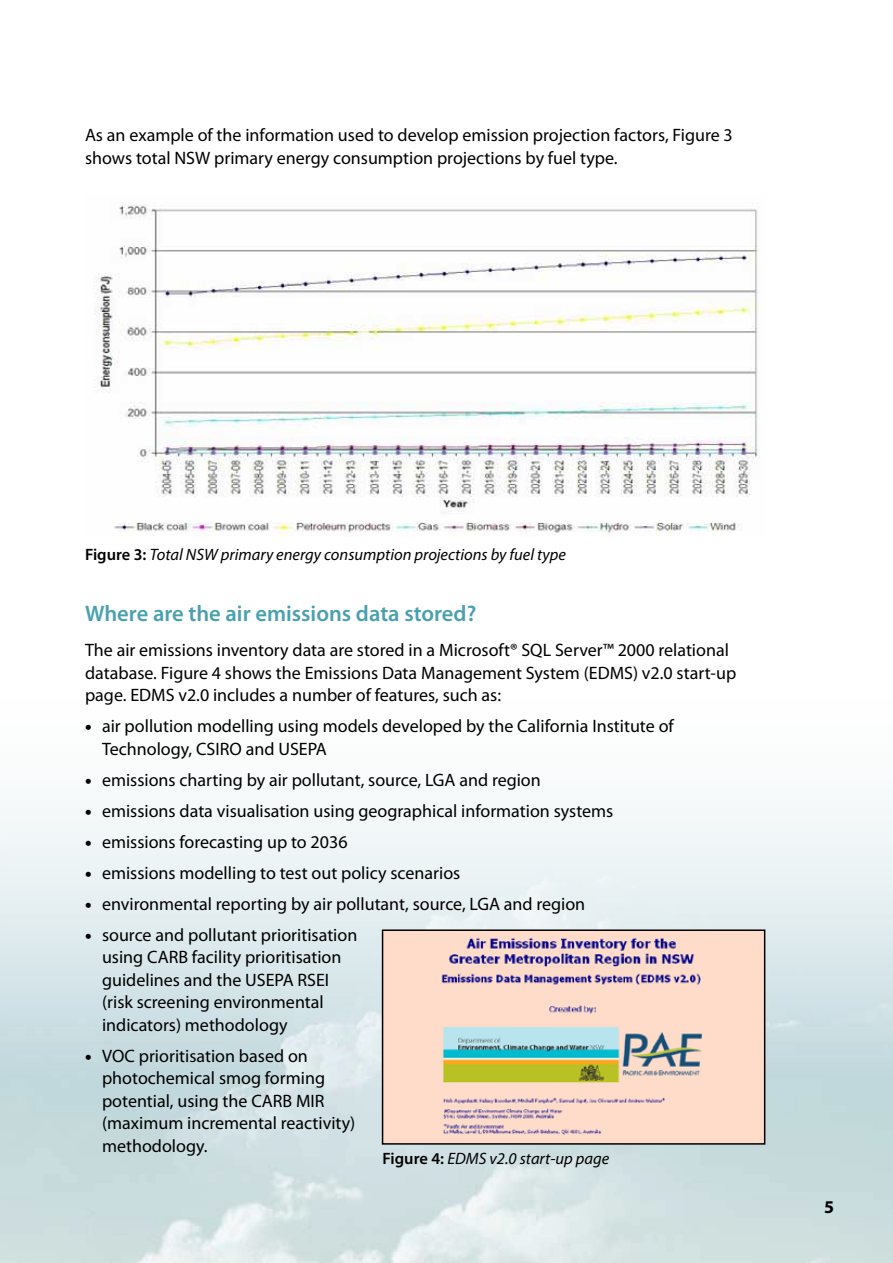
<style>
.page{position:relative;width:893px;height:1263px;background:#fff}
.page>*{position:absolute;margin:0;border:0;box-sizing:border-box;transform-origin:0 0}
.t1{font:600 22.5px "Myriad Pro";color:#4aa1ad}
.t2{font:18px/22.5px "Myriad Pro";color:#000}
.t3{font:700 18px "Myriad Pro";color:#000}
.t4{font:italic 16.5px "Myriad Pro";color:#000}
.s1{font-weight:600;font-style:normal}
.s2{font-weight:900}
</style>
<div class="page">
<img style="left:385px;top:932px;width:377px;height:210px">
<div style="left:382px;top:929px;width:383px;height:216px;border:2px solid #000"></div>
<img style="left:94px;top:203px;width:665px;height:334px">
<p class="t2" style="left:85px;top:123px;width:649px">As an example of the information used to develop emission projection factors, Figure 3 shows total NSW primary energy consumption projections by fuel type.</p>
<p class="t4" style="left:85px;top:544px;width:482px"><span class="s1">Figure 3:</span> Total NSW primary energy consumption projections by fuel type</p>
<p class="t1" style="left:85px;top:599px;width:393px">Where are the air emissions data stored?</p>
<p class="t2" style="left:85px;top:639px;width:653px">The air emissions inventory data are stored in a Microsoft® SQL Server™ 2000 relational database. Figure 4 shows the Emissions Data Management System (EDMS) v2.0 start-up page. EDMS v2.0 includes a number of features, such as:</p>
<p class="t2" style="left:102px;top:715px;width:573px;text-indent:-17px"><span class="s2">•</span> air pollution modelling using models developed by the California Institute of<br>Technology, CSIRO and USEPA</p>
<p class="t2" style="left:85px;top:768px;width:457px"><span class="s2">•</span> emissions charting by air pollutant, source, LGA and region</p>
<p class="t2" style="left:85px;top:799px;width:530px"><span class="s2">•</span> emissions data visualisation using geographical information systems</p>
<p class="t2" style="left:85px;top:830px;width:264px"><span class="s2">•</span> emissions forecasting up to 2036</p>
<p class="t2" style="left:85px;top:861px;width:377px"><span class="s2">•</span> emissions modelling to test out policy scenarios</p>
<p class="t2" style="left:85px;top:892px;width:502px"><span class="s2">•</span> environmental reporting by air pollutant, source, LGA and region</p>
<p class="t2" style="left:102px;top:923px;width:257px;text-indent:-17px"><span class="s2">•</span> source and pollutant prioritisation using CARB facility prioritisation guidelines and the USEPA RSEI (risk screening environmental indicators) methodology</p>
<p class="t2" style="left:102px;top:1044px;width:255px;text-indent:-17px"><span class="s2">•</span> VOC prioritisation based on photochemical smog forming potential, using the CARB MIR (maximum incremental reactivity) methodology.</p>
<p class="t4" style="left:383px;top:1148px;width:228px"><span class="s1">Figure 4:</span> EDMS v2.0 start-up page</p>
<p class="t3" style="left:824px;top:1195px;width:11px">5</p>
</div>
